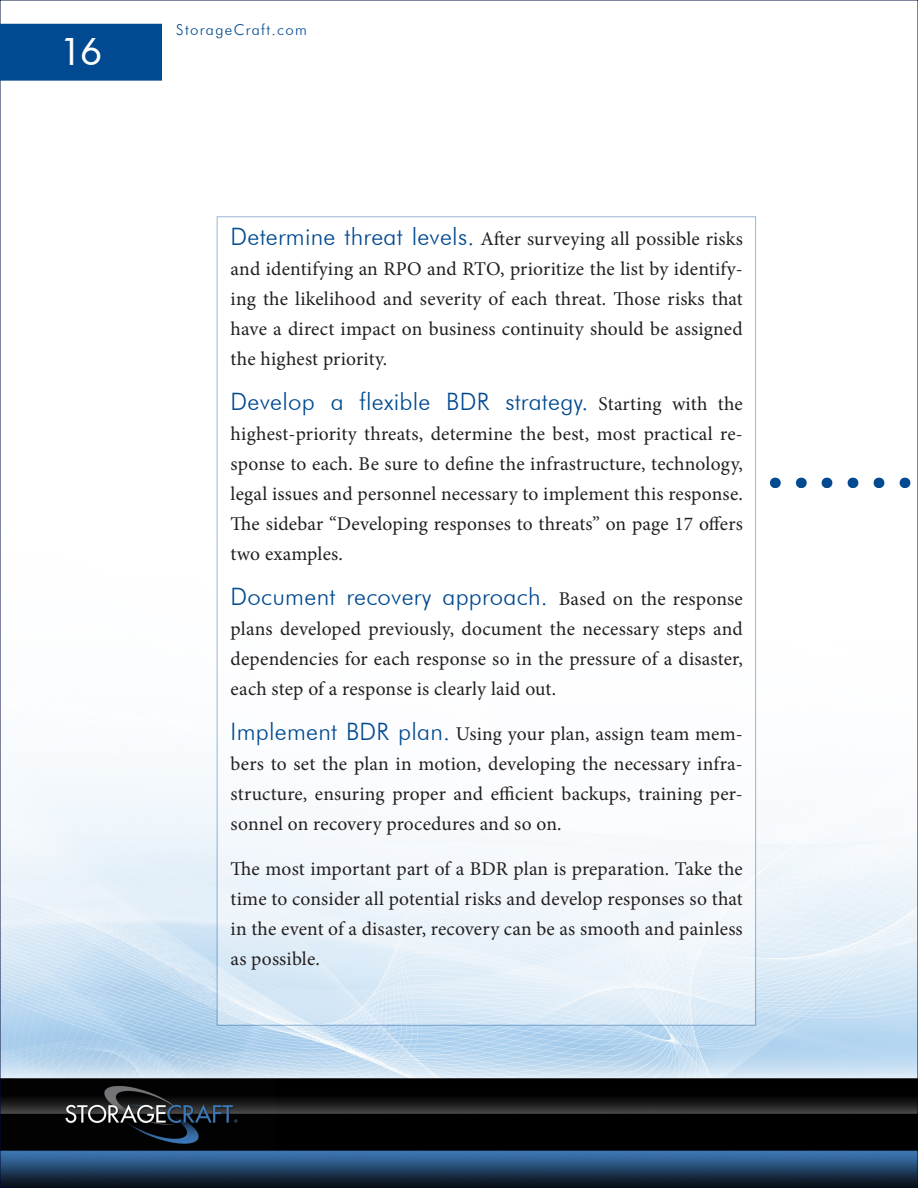
<style>
.page{position:relative;width:918px;height:1188px;background:#fff}
.page>*{position:absolute;margin:0;border:0;box-sizing:border-box;transform-origin:0 0}
.t1{font:500 36px "Futura";color:#fff}
.t2{font:27px "Futura";color:#014990}
.Body{font:300 24px "Futura BT";letter-spacing:.01em;color:#014990}
.Body-2{font:19.5px/30px "Minion Pro";letter-spacing:.005em;color:#231f20;text-align:justify}
.t3{font:300 15px "Futura BT";letter-spacing:.09em;color:#014990}
.s1{font-family:"Futura BT";font-weight:300;font-size:24px;color:#014990}
.s2{font-family:"Minion Pro";font-weight:400;font-size:19.5px;color:#231f20}
</style>
<div class="page">
<img style="left:2px;top:23px;width:914px;height:1163px">
<svg style="left:217px;top:216px;width:539px;height:810px"></svg>
<div style="left:1px;top:25px;width:160px;height:55px;background:#014990"></div>
<div style="left:0;top:24px;width:162px;height:57px;border:2px solid #014990"></div>
<h1 class="t1" style="left:60px;top:28px;width:43px">16</h1>
<p class="t3" style="left:176px;top:21px;width:132px">StorageCraft.com</p>
<p class="Body-2" style="left:231px;top:224px;width:514px"><span class="s1">Determine threat levels.</span> After surveying all possible risks and identifying an RPO and RTO, prioritize the list by identify&shy;ing the likelihood and severity of each threat. Those risks that have a direct impact on business continuity should be assigned the highest priority.</p>
<p class="Body" style="left:231px;top:387px;width:514px">Develop a flexible BDR strategy. <span class="s2">Starting with the</span></p>
<p class="Body-2" style="left:231px;top:419px;width:514px">highest-priority threats, determine the best, most practical re&shy;sponse to each. Be sure to define the infrastructure, technology, legal issues and personnel necessary to implement this response.<br>The sidebar “Developing responses to threats” on page 17 offers two examples.</p>
<p class="Body" style="left:231px;top:582px;width:514px">Document recovery approach. <span class="s2">Based on the response</span></p>
<p class="Body-2" style="left:231px;top:614px;width:514px">plans developed previously, document the necessary steps and dependencies for each response so in the pressure of a disaster, each step of a response is clearly laid out.</p>
<p class="Body-2" style="left:231px;top:719px;width:514px"><span class="s1">Implement BDR plan.</span> Using your plan, assign team mem&shy;bers to set the plan in motion, developing the necessary infra&shy;structure, ensuring proper and efficient backups, training per&shy;sonnel on recovery procedures and so on.</p>
<p class="Body-2" style="left:231px;top:854px;width:514px">The most important part of a BDR plan is preparation. Take the time to consider all potential risks and develop responses so that in the event of a disaster, recovery can be as smooth and painless as possible.</p>
<p class="t2" style="left:767px;top:464px;width:147px">• • • • • •</p>
</div>
